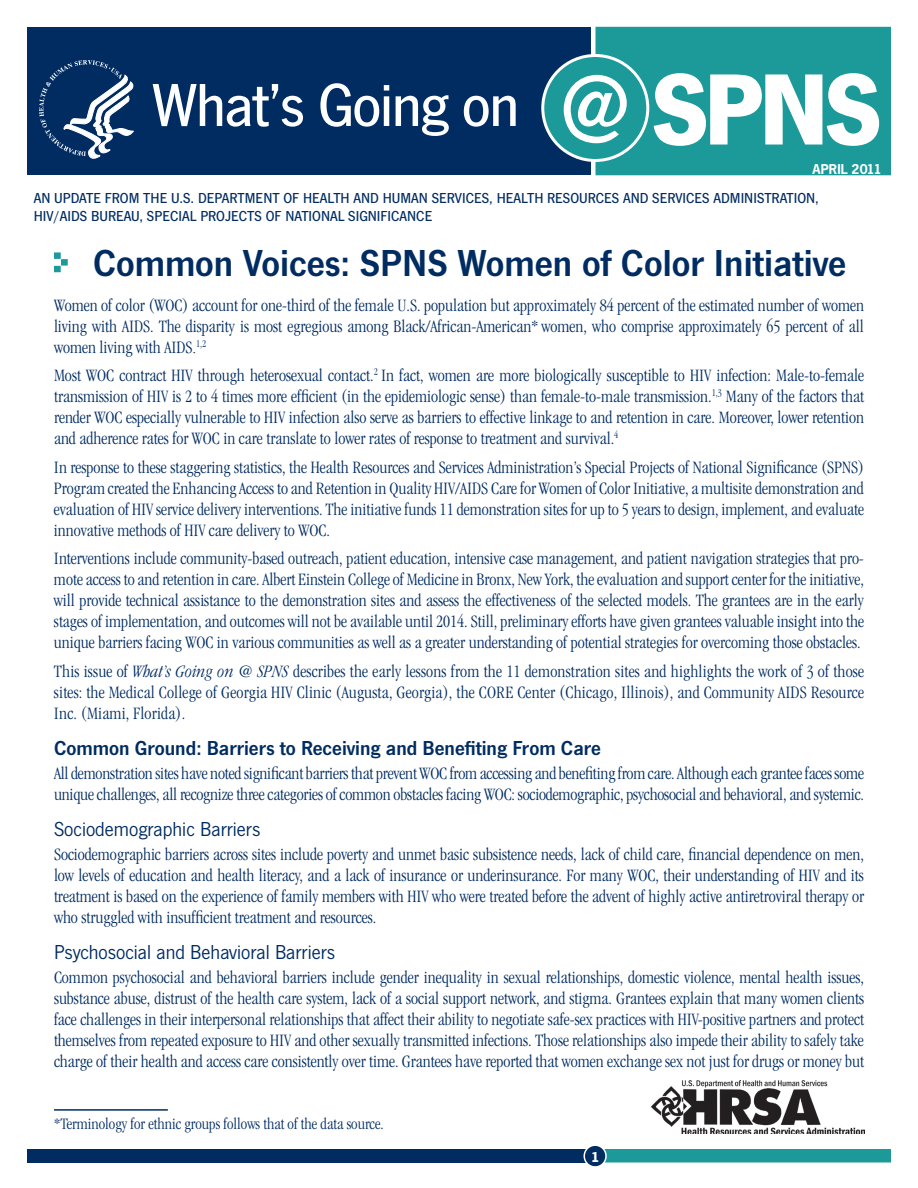
<style>
.page{position:relative;width:918px;height:1188px;background:#fff}
.page>*{position:absolute;margin:0;border:0;box-sizing:border-box;transform-origin:0 0}
.t1{font:700 105px "News Got T";color:#fff}
.t2{font:500 63px "News Got T";letter-spacing:-.02em;color:#fff}
.t3{font:600 39px "News Got T";color:#002c62}
.t4{font:21px "News Got T";color:#002c62}
.t5{font:600 21px "News Got T";color:#002c62}
.t6{font:300 condensed 18px/21px "Garamond";color:#002c62;text-align:justify}
.t7{font:300 condensed 16.5px "Garamond";color:#002c62}
.t8{font:500 15px/18px "News Got T";color:#002c62}
.t9{font:700 15px "News Got T";color:#fff}
.t10{font:700 12.75px "News Gothic";letter-spacing:.01em;color:#fff}
.s1{font-weight:600;font-size:99px}
.s2{font-family:"Times New Roman";font-weight:400;font-stretch:normal;font-size:15px;color:#231f20}
.s3{font-style:italic}
</style>
<div class="page">
<div style="left:27px;top:27px;width:564px;height:148px;background:#002c62"></div>
<div style="left:594px;top:27px;width:297px;height:148px;background:#1c9999"></div>
<hr style="left:592px;top:0;width:4px;height:216px;background:#fff">
<div style="left:594px;top:1149px;width:297px;height:13px;background:#1c9999"></div>
<div style="left:27px;top:1149px;width:567px;height:13px;background:#002c62"></div>
<div style="left:584px;top:1145px;width:22px;height:22px;background:#002c62;border-radius:50%"></div>
<div style="left:584px;top:1144px;width:23px;height:24px;border:2px solid #fff;border-radius:50%"></div>
<div style="left:543px;top:56px;width:105px;height:104px;background:#1c9999;border-radius:50%"></div>
<div style="left:541px;top:54px;width:108px;height:108px;border:3px solid #fff;border-radius:50%"></div>
<hr style="left:54px;top:1109px;width:114px;height:2px;background:#002c62">
<svg style="left:54px;top:252px;width:7px;height:7px"></svg>
<svg style="left:61px;top:259px;width:7px;height:7px"></svg>
<div style="left:54px;top:266px;width:7px;height:6px;background:#1c9999;border:2px solid #1c9999"></div>
<svg style="left:39px;top:60px;width:95px;height:99px"></svg>
<img style="left:651px;top:1080px;width:213px;height:54px">
<h1 class="t2" style="left:152px;top:70px;width:369px">What’s Going on</h1>
<h1 class="t1" style="left:560px;top:47px;width:324px"><span class="s1">@</span> SPNS</h1>
<p class="t10" style="left:813px;top:160px;width:71px">APRIL 2011</p>
<h2 class="t8" style="left:34px;top:189px;width:787px">AN UPDATE FROM THE U.S. DEPARTMENT OF HEALTH AND HUMAN SERVICES, HEALTH RESOURCES AND SERVICES ADMINISTRATION,<br>HIV/AIDS BUREAU, SPECIAL PROJECTS OF NATIONAL SIGNIFICANCE</h2>
<h1 class="t3" style="left:93px;top:240px;width:755px">Common Voices: SPNS Women of Color Initiative</h1>
<p class="t6" style="left:54px;top:295px;width:812px">Women of color (WOC) account for one-third of the female U.S. population but approximately 84 percent of the estimated number of women living with AIDS. The disparity is most egregious among Black/African-American* women, who comprise approximately 65 percent of all women living with AIDS<span class="s2">.</span><sup>1,2</sup></p>
<p class="t6" style="left:54px;top:365px;width:812px">Most WOC contract HIV through heterosexual contact.<sup>2</sup> In fact, women are more biologically susceptible to HIV infection: Male-to-female transmission of HIV is 2 to 4 times more efficient (in the epidemiologic sense) than female-to-male transmission.<sup>1,3</sup> Many of the factors that render WOC especially vulnerable to HIV infection also serve as barriers to effective linkage to and retention in care. Moreover, lower retention and adherence rates for WOC in care translate to lower rates of response to treatment and survival.<sup>4</sup></p>
<p class="t6" style="left:54px;top:457px;width:812px">In response to these staggering statistics, the Health Resources and Services Administration’s Special Projects of National Significance (SPNS)<br>Program created the Enhancing Access to and Retention in Quality HIV/AIDS Care for Women of Color Initiative, a multisite demonstration and evaluation of HIV service delivery interventions. The initiative funds 11 demonstration sites for up to 5 years to design, implement, and evaluate innovative methods of HIV care delivery to WOC.</p>
<p class="t6" style="left:54px;top:548px;width:812px">Interventions include community-based outreach, patient education, intensive case management, and patient navigation strategies that pro&shy;mote access to and retention in care. Albert Einstein College of Medicine in Bronx, New York, the evaluation and support center for the initiative, will provide technical assistance to the demonstration sites and assess the effectiveness of the selected models. The grantees are in the early stages of implementation, and outcomes will not be available until 2014. Still, preliminary efforts have given grantees valuable insight into the unique barriers facing WOC in various communities as well as a greater understanding of potential strategies for overcoming those obstacles.</p>
<p class="t6" style="left:54px;top:661px;width:812px">This issue of <span class="s3">What’s Going on @ SPNS</span> describes the early lessons from the 11 demonstration sites and highlights the work of 3 of those sites: the Medical College of Georgia HIV Clinic (Augusta, Georgia), the CORE Center (Chicago, Illinois), and Community AIDS Resource Inc. (Miami, Florida).</p>
<h3 class="t5" style="left:54px;top:736px;width:548px">Common Ground: Barriers to Receiving and Benefiting From Care</h3>
<p class="t6" style="left:54px;top:763px;width:812px">All demonstration sites have noted significant barriers that prevent WOC from accessing and benefiting from care. Although each grantee faces some unique challenges, all recognize three categories of common obstacles facing WOC: sociodemographic, psychosocial and behavioral, and systemic.</p>
<h4 class="t4" style="left:54px;top:817px;width:208px">Sociodemographic Barriers</h4>
<p class="t6" style="left:54px;top:844px;width:812px">Sociodemographic barriers across sites include poverty and unmet basic subsistence needs, lack of child care, financial dependence on men, low levels of education and health literacy, and a lack of insurance or underinsurance. For many WOC, their understanding of HIV and its treatment is based on the experience of family members with HIV who were treated before the advent of highly active antiretroviral therapy or who struggled with insufficient treatment and resources.</p>
<h4 class="t4" style="left:54px;top:940px;width:283px">Psychosocial and Behavioral Barriers</h4>
<p class="t6" style="left:54px;top:967px;width:812px">Common psychosocial and behavioral barriers include gender inequality in sexual relationships, domestic violence, mental health issues, substance abuse, distrust of the health care system, lack of a social support network, and stigma. Grantees explain that many women clients face challenges in their interpersonal relationships that affect their ability to negotiate safe-sex practices with HIV-positive partners and protect themselves from repeated exposure to HIV and other sexually transmitted infections. Those relationships also impede their ability to safely take charge of their health and access care consistently over time. Grantees have reported that women exchange sex not just for drugs or money but</p>
<p class="t7" style="left:54px;top:1115px;width:331px">*Terminology for ethnic groups follows that of the data source.</p>
<p class="t9" style="left:591px;top:1148px;width:10px">1</p>
</div>
